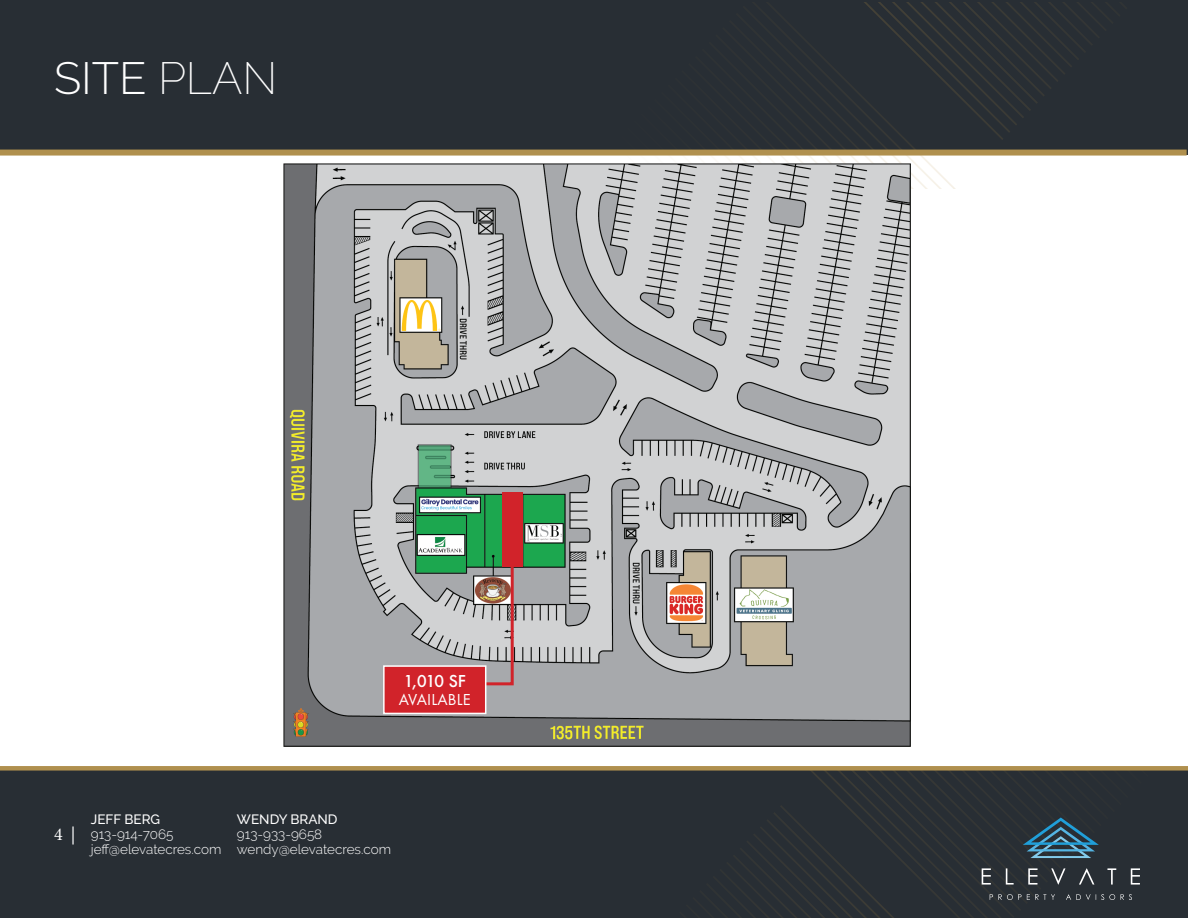
<style>
.page{position:relative;width:1188px;height:918px;background:#fff}
.page>*{position:absolute;margin:0;border:0;box-sizing:border-box;transform-origin:0 0}
.t1{font:300 45px "Raleway";color:#fff}
.t2{font:500 18px "Futura PT";color:#fff}
.t3{font:18px "Minion Pro";color:#fff}
.t4{font:16.5px "Futura PT";letter-spacing:.01em;color:#fff}
.t5{font:300 13.5px/15px "Raleway";color:#fff}
.t6{font:500 13.5px "Raleway";color:#fff}
.s1{font-weight:200}
</style>
<div class="page">
<div style="left:0;top:771px;width:1188px;height:147px;background:#282e34"></div>
<svg style="left:746px;top:771px;width:349px;height:147px"></svg>
<div style="left:0;top:0;width:1188px;height:155px;background:#282e34"></div>
<svg style="left:623px;top:2px;width:511px;height:186px"></svg>
<img style="left:1030px;top:851px;width:61px;height:7px">
<img style="left:1027px;top:845px;width:68px;height:6px">
<img style="left:1023px;top:818px;width:76px;height:27px">
<img style="left:982px;top:868px;width:158px;height:32px">
<div style="left:0;top:766px;width:1188px;height:5px;background:#b0904e"></div>
<div style="left:0;top:150px;width:1187px;height:6px;background:#b0904e"></div>
<img style="left:283px;top:164px;width:627px;height:583px">
<svg style="left:480px;top:537px;width:35px;height:150px;background:#9d988b"></svg>
<div style="left:383px;top:665px;width:103px;height:49px;background:#d1232a;border:2px solid #fff"></div>
<div style="left:503px;top:492px;width:20px;height:75px;background:#d1232a"></div>
<h1 class="t1" style="left:54px;top:52px;width:225px">SITE <span class="s1">PLAN</span></h1>
<h2 class="t2" style="left:404px;top:670px;width:64px">1,010 SF</h2>
<p class="t4" style="left:399px;top:689px;width:74px">AVAILABLE</p>
<h2 class="t3" style="left:54px;top:822px;width:23px">4 |</h2>
<p class="t6" style="left:91px;top:812px;width:71px">JEFF BERG</p>
<p class="t5" style="left:91px;top:827px;width:132px">913-914-7065 jeff@elevatecres.com</p>
<p class="t6" style="left:237px;top:812px;width:102px">WENDY BRAND</p>
<p class="t5" style="left:237px;top:827px;width:156px">913-933-9658 wendy@elevatecres.com</p>
</div>
